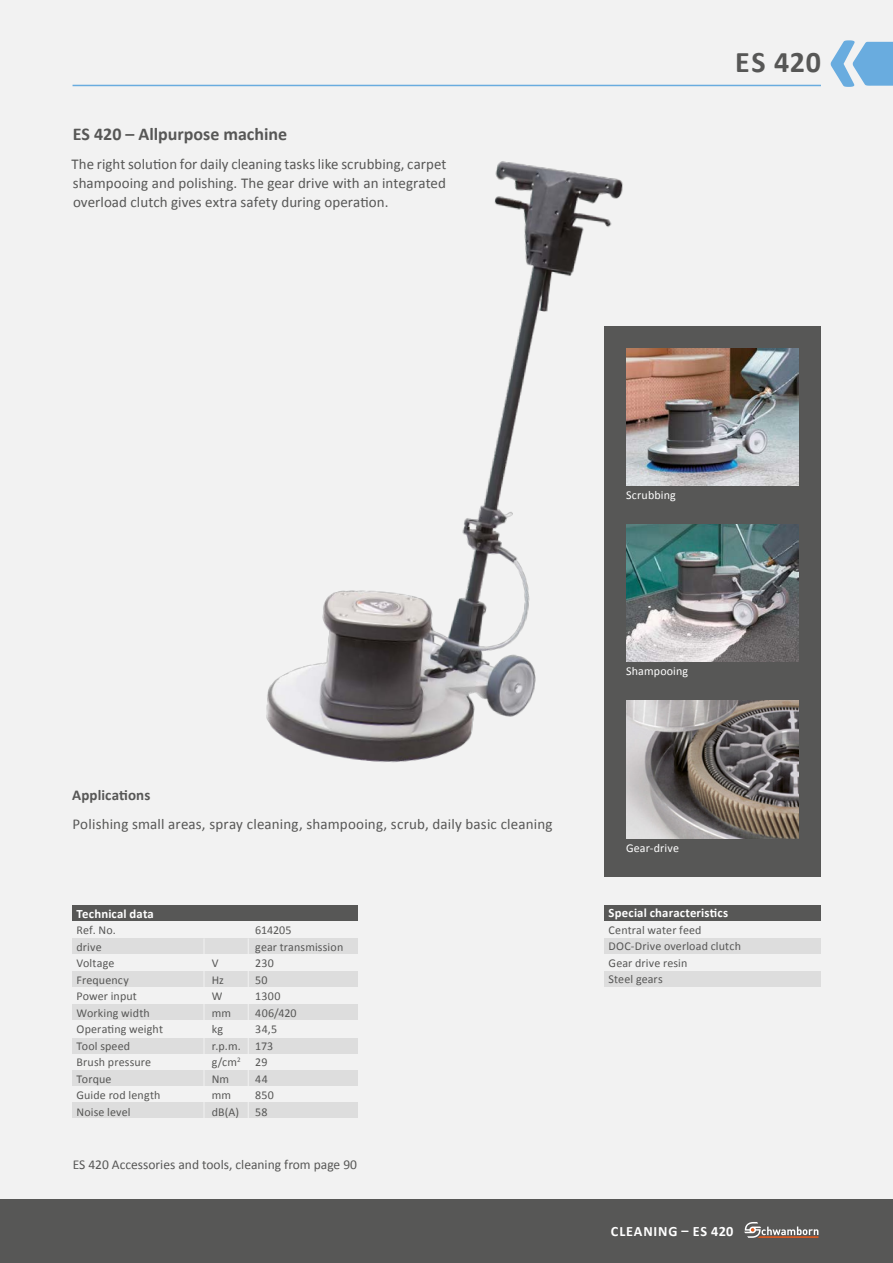
<style>
.page{position:relative;width:893px;height:1263px;background:#fff}
.page>*{position:absolute;margin:0;border:0;box-sizing:border-box;transform-origin:0 0}
.t1{font:700 30px "Calibri";color:#575756}
.t2{font:700 18px "Calibri";letter-spacing:-.005em;color:#575756}
.t3{font:15px/19.2px "Calibri";letter-spacing:.01em;color:#575756;text-align:justify}
.t4{font:700 15px "Calibri";letter-spacing:.005em;color:#575756}
.t5{font:700 14.25px "Calibri";letter-spacing:.06em;color:#fff}
.t6{font:13.5px "Calibri";color:#575756}
.t7{font:700 12.75px "Calibri";letter-spacing:.01em;color:#fff}
.t8{font:12px/16.5px "Calibri";letter-spacing:.01em;color:#575756}
.t9{font:12px "Calibri";letter-spacing:.01em;color:#fff}
</style>
<div class="page">
<div style="left:0;top:0;width:893px;height:1199px;background:#f2f2f2"></div>
<div style="left:0;top:1199px;width:893px;height:64px;background:#575756"></div>
<svg style="left:744px;top:1222px;width:74px;height:16px"></svg>
<div style="left:604px;top:327px;width:217px;height:550px;background:#575756"></div>
<div style="left:604px;top:905px;width:217px;height:16px;background:#575756"></div>
<div style="left:604px;top:938px;width:217px;height:16px;background:#ddd"></div>
<div style="left:604px;top:971px;width:217px;height:16px;background:#ddd"></div>
<div style="left:72px;top:905px;width:286px;height:16px;background:#575756"></div>
<div style="left:72px;top:938px;width:286px;height:16px;background:#ddd"></div>
<div style="left:72px;top:971px;width:286px;height:16px;background:#ddd"></div>
<div style="left:72px;top:1004px;width:286px;height:16px;background:#ddd"></div>
<div style="left:72px;top:1038px;width:286px;height:16px;background:#ddd"></div>
<div style="left:72px;top:1070px;width:286px;height:16px;background:#ddd"></div>
<div style="left:72px;top:1102px;width:286px;height:16px;background:#ddd"></div>
<hr style="left:248px;top:938px;width:1px;height:180px;background:#f2f2f2">
<hr style="left:204px;top:938px;width:1px;height:180px;background:#f2f2f2">
<img style="left:678px;top:348px;width:120px;height:138px">
<img style="left:678px;top:524px;width:120px;height:138px">
<img style="left:266px;top:161px;width:412px;height:602px">
<img style="left:626px;top:700px;width:172px;height:138px">
<svg style="left:831px;top:40px;width:62px;height:47px"></svg>
<hr style="left:73px;top:85px;width:748px;height:1px;background:#69acdf">
<h2 class="t2" style="left:73px;top:123px;width:216px">ES 420 – Allpurpose machine</h2>
<p class="t3" style="left:72px;top:154px;width:376px">The right solution for daily cleaning tasks like scrubbing, carpet shampooing and polishing. The gear drive with an integrated overload clutch gives extra safety during operation.</p>
<h1 class="t1" style="left:735px;top:43px;width:87px">ES 420</h1>
<p class="t9" style="left:626px;top:487px;width:51px">Scrubbing</p>
<p class="t4" style="left:72px;top:786px;width:80px">Applications</p>
<p class="t3" style="left:73px;top:814px;width:482px">Polishing small areas, spray cleaning, shampooing, scrub, daily basic cleaning</p>
<p class="t7" style="left:77px;top:905px;width:79px">Technical data</p>
<p class="t8" style="left:77px;top:922px;width:41px">Ref. No.</p>
<p class="t8" style="left:255px;top:922px;width:38px">614205</p>
<p class="t8" style="left:77px;top:938px;width:27px">drive</p>
<p class="t8" style="left:255px;top:938px;width:89px">gear transmission</p>
<p class="t8" style="left:77px;top:955px;width:39px">Voltage</p>
<p class="t8" style="left:212px;top:955px;width:8px">V</p>
<p class="t8" style="left:255px;top:955px;width:20px">230</p>
<p class="t8" style="left:77px;top:971px;width:54px">Frequency</p>
<p class="t8" style="left:212px;top:971px;width:14px">Hz</p>
<p class="t8" style="left:255px;top:971px;width:14px">50</p>
<p class="t8" style="left:77px;top:988px;width:62px">Power input</p>
<p class="t8" style="left:212px;top:988px;width:12px">W</p>
<p class="t8" style="left:255px;top:988px;width:27px">1300</p>
<p class="t8" style="left:77px;top:1004px;width:75px">Working width</p>
<p class="t8" style="left:212px;top:1004px;width:21px">mm</p>
<p class="t8" style="left:255px;top:1004px;width:43px">406/420</p>
<p class="t8" style="left:77px;top:1021px;width:88px">Operating weight</p>
<p class="t8" style="left:212px;top:1021px;width:13px">kg</p>
<p class="t8" style="left:255px;top:1021px;width:23px">34,5</p>
<p class="t8" style="left:77px;top:1037px;width:55px">Tool speed</p>
<p class="t8" style="left:212px;top:1037px;width:63px">r.p.m. 173</p>
<p class="t8" style="left:77px;top:1054px;width:76px">Brush pressure</p>
<p class="t8" style="left:212px;top:1054px;width:57px">g/cm<sup>2</sup> 29</p>
<p class="t8" style="left:77px;top:1070px;width:36px">Torque</p>
<p class="t8" style="left:212px;top:1070px;width:19px">Nm</p>
<p class="t8" style="left:255px;top:1070px;width:14px">44</p>
<p class="t8" style="left:77px;top:1087px;width:85px">Guide rod length</p>
<p class="t8" style="left:212px;top:1087px;width:21px">mm</p>
<p class="t8" style="left:255px;top:1087px;width:20px">850</p>
<p class="t8" style="left:77px;top:1103px;width:56px">Noise level</p>
<p class="t8" style="left:212px;top:1103px;width:29px">dB(A)</p>
<p class="t8" style="left:255px;top:1103px;width:14px">58</p>
<p class="t6" style="left:73px;top:1155px;width:286px">ES 420 Accessories and tools, cleaning from page 90</p>
<p class="t9" style="left:626px;top:663px;width:64px">Shampooing</p>
<p class="t9" style="left:626px;top:839px;width:54px">Gear-drive</p>
<p class="t7" style="left:609px;top:905px;width:121px">Special characteristics</p>
<p class="t8" style="left:609px;top:921px;width:134px">Central water feed<br>DOC-Drive overload clutch<br>Gear drive resin<br>Steel gears</p>
<p class="t5" style="left:611px;top:1222px;width:124px">CLEANING – ES 420</p>
</div>
